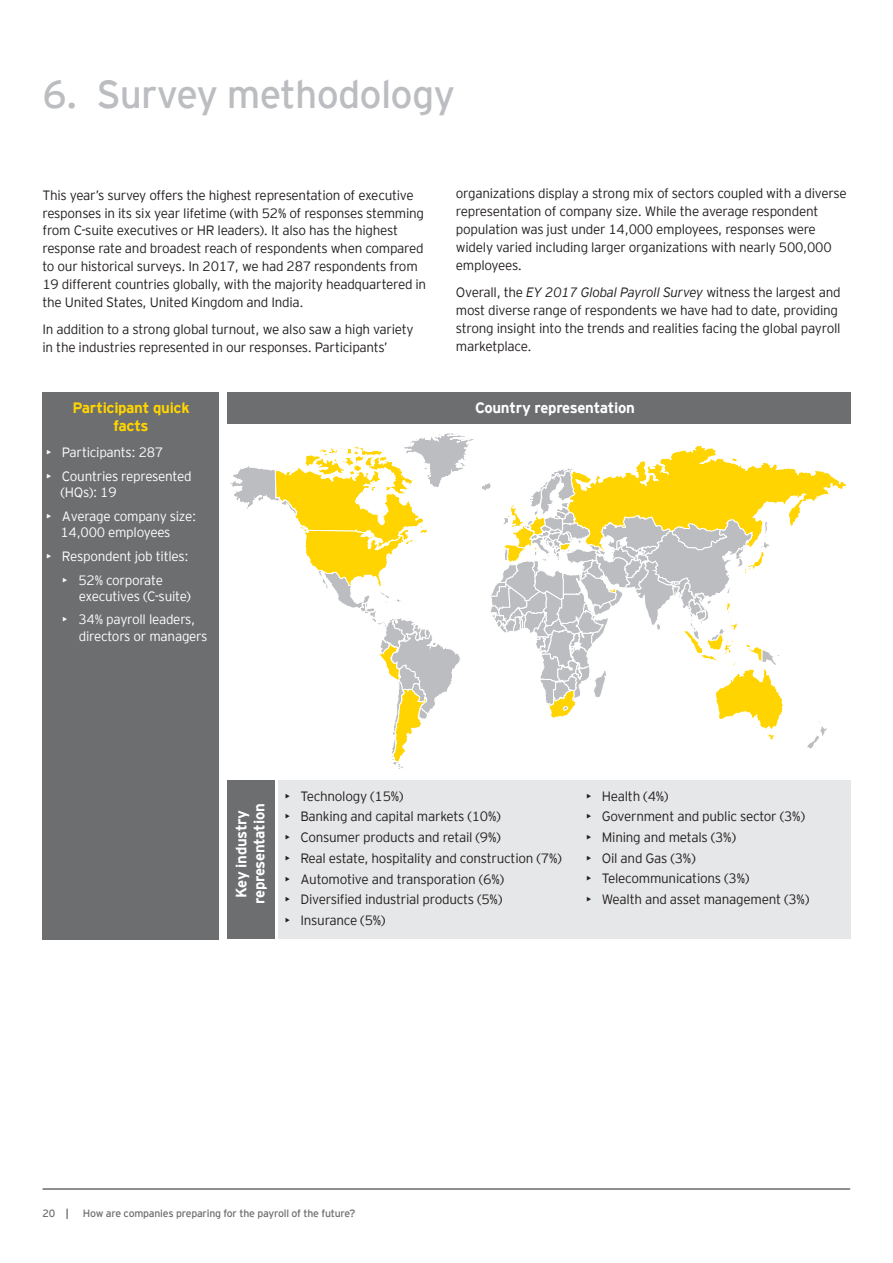
<style>
.page{position:relative;width:893px;height:1263px;background:#fff}
.page>*{position:absolute;margin:0;border:0;box-sizing:border-box;transform-origin:0 0}
.t1{font:39px "EY Interstate";letter-spacing:-.02em;color:#bbbdc0}
.t2{font:700 15px/18px "EY Interstate";letter-spacing:-.02em;color:#fff;text-align:center}
.t3{font:700 15px/18px "EY Interstate";letter-spacing:-.02em;color:#ffd400;text-align:center}
.t4{font:300 13.5px/18px "EY Interstate";letter-spacing:-.02em;color:#231f20}
.t5{font:300 13.5px/16.2px "EY Interstate";letter-spacing:-.02em;color:#fff}
.t6{font:10.5px "EY Interstate";letter-spacing:-.02em;color:#6d6e70}
.s1{font-style:italic}
.s2{font-weight:700}
</style>
<div class="page">
<hr style="left:43px;top:1189px;width:807px;height:1px;background:#231f20">
<div style="left:43px;top:392px;width:176px;height:547px;background:#6d6e70"></div>
<div style="left:227px;top:392px;width:623px;height:32px;background:#6d6e70"></div>
<div style="left:227px;top:780px;width:48px;height:159px;background:#6d6e70"></div>
<svg style="left:231px;top:433px;width:616px;height:336px"></svg>
<div style="left:278px;top:780px;width:572px;height:159px;background:#e6e7e8"></div>
<h1 class="t1" style="left:43px;top:71px;width:414px">6. Survey methodology</h1>
<p class="t4" style="left:43px;top:186px;width:385px">This year’s survey offers the highest representation of executive responses in its six year lifetime (with 52% of responses stemming from C-suite executives or HR leaders). It also has the highest response rate and broadest reach of respondents when compared to our historical surveys. In 2017, we had 287 respondents from 19 different countries globally, with the majority headquartered in the United States, United Kingdom and India.</p>
<p class="t4" style="left:43px;top:321px;width:372px">In addition to a strong global turnout, we also saw a high variety in the industries represented in our responses. Participants’</p>
<p class="t3" style="left:73px;top:399px;width:119px">Participant quick facts</p>
<p class="t5" style="left:46px;top:444px;width:119px">• Participants: 287</p>
<p class="t5" style="left:60px;top:468px;width:133px;text-indent:-14px">• Countries represented (HQs): 19</p>
<p class="t5" style="left:60px;top:508px;width:137px;text-indent:-14px">• Average company size:<br>14,000 employees</p>
<p class="t5" style="left:46px;top:548px;width:144px">• Respondent job titles:</p>
<p class="t5" style="left:79px;top:572px;width:114px;text-indent:-17px">• 52% corporate executives (C-suite)</p>
<p class="t5" style="left:79px;top:612px;width:130px;text-indent:-17px">• 34% payroll leaders, directors or managers</p>
<p class="t4" style="left:456px;top:184px;width:392px">organizations display a strong mix of sectors coupled with a diverse representation of company size. While the average respondent population was just under 14,000 employees, responses were widely varied including larger organizations with nearly 500,000 employees.</p>
<p class="t4" style="left:456px;top:283px;width:386px">Overall, the <span class="s1">EY 2017 Global Payroll Survey</span> witness the largest and most diverse range of respondents we have had to date, providing strong insight into the trends and realities facing the global payroll marketplace.</p>
<p class="t2" style="left:475px;top:399px;width:161px">Country representation</p>
<p class="t2" style="left:232px;top:904px;width:102px;rotate:-90deg">Key industry representation</p>
<p class="t4" style="left:285px;top:787px;width:120px">• Technology (15%)</p>
<p class="t4" style="left:285px;top:808px;width:218px">• Banking and capital markets (10%)</p>
<p class="t4" style="left:285px;top:828px;width:218px">• Consumer products and retail (9%)</p>
<p class="t4" style="left:285px;top:849px;width:279px">• Real estate, hospitality and construction (7%)</p>
<p class="t4" style="left:285px;top:870px;width:221px">• Automotive and transporation (6%)</p>
<p class="t4" style="left:285px;top:890px;width:219px">• Diversified industrial products (5%)</p>
<p class="t4" style="left:285px;top:911px;width:102px">• Insurance (5%)</p>
<p class="t4" style="left:586px;top:787px;width:84px">• Health (4%)</p>
<p class="t4" style="left:586px;top:808px;width:220px">• Government and public sector (3%)</p>
<p class="t4" style="left:586px;top:828px;width:151px">• Mining and metals (3%)</p>
<p class="t4" style="left:586px;top:849px;width:111px">• Oil and Gas (3%)</p>
<p class="t4" style="left:586px;top:870px;width:165px">• Telecommunications (3%)</p>
<p class="t4" style="left:586px;top:890px;width:225px">• Wealth and asset management (3%)</p>
<p class="t6" style="left:43px;top:1207px;width:28px">20 <span class="s2">|</span></p>
<p class="t6" style="left:83px;top:1207px;width:274px">How are companies preparing for the payroll of the future?</p>
</div>
